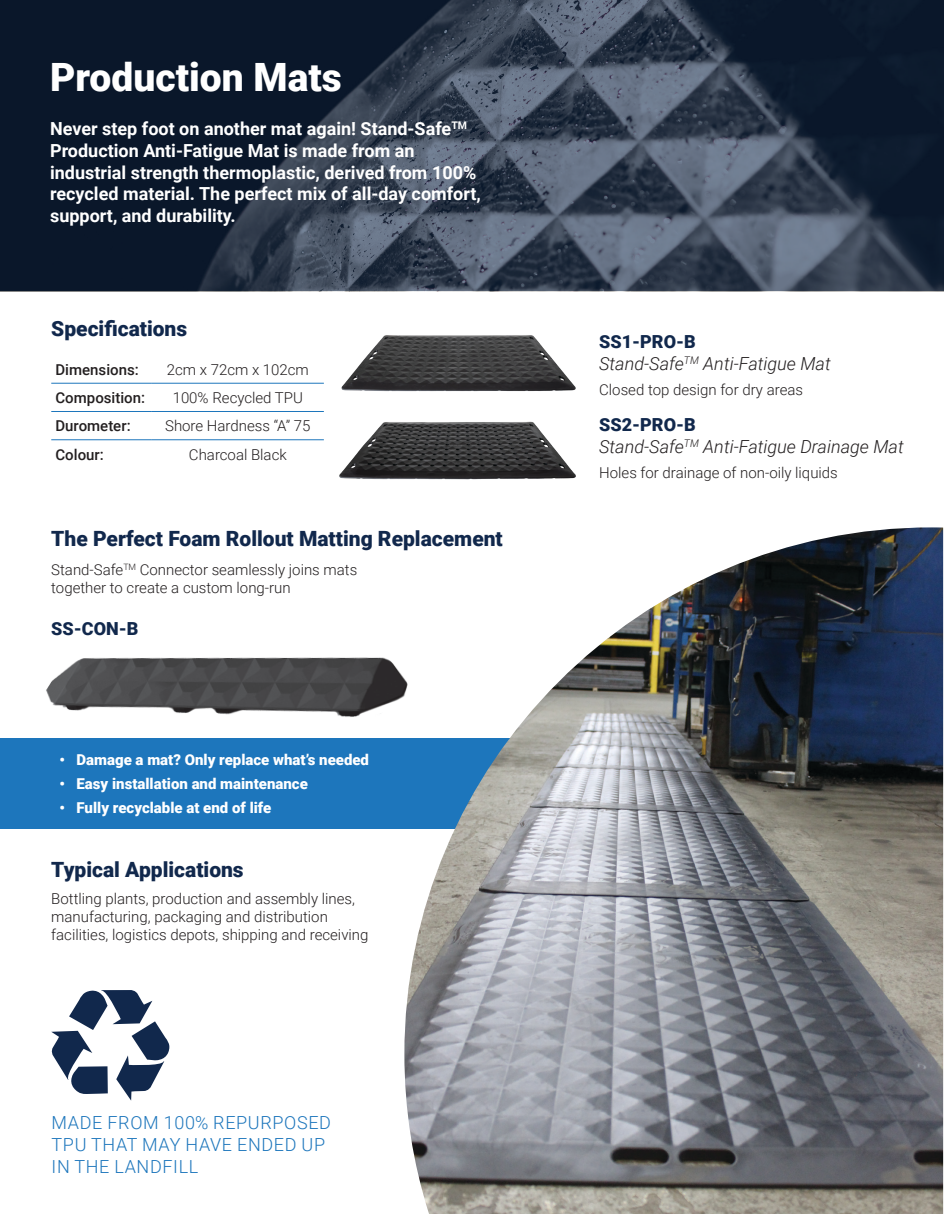
<style>
.page{position:relative;width:944px;height:1214px;background:#fff}
.page>*{position:absolute;margin:0;border:0;box-sizing:border-box;transform-origin:0 0}
.t1{font:900 39px "Roboto";color:#fff}
.t2{font:900 21px "Roboto";color:#11284c}
.t3{font:700 18px/21.6px "Roboto";color:#fff}
.t4{font:italic 300 18px "Roboto";color:#231f20}
.t5{font:300 18px/21.6px "Roboto";letter-spacing:.035em;color:#1d76bc}
.t6{font:900 18px "Roboto";color:#11284c}
.t7{font:300 15px/18px "Roboto";color:#231f20}
.t8{font:900 15px "Roboto";color:#fff}
.t9{font:500 15px "Roboto";color:#231f20}
</style>
<div class="page">
<div style="left:0;top:738px;width:600px;height:91px;background:#1d76bc"></div>
<img style="left:46px;top:657px;width:358px;height:60px">
<img style="left:339px;top:421px;width:237px;height:59px">
<img style="left:341px;top:335px;width:235px;height:57px">
<img style="left:0;top:0;width:944px;height:291px">
<hr style="left:51px;top:383px;width:101px;height:1px;background:#1d76bc">
<hr style="left:152px;top:383px;width:172px;height:1px;background:#1d76bc">
<hr style="left:51px;top:411px;width:101px;height:1px;background:#1d76bc">
<hr style="left:152px;top:411px;width:172px;height:1px;background:#1d76bc">
<hr style="left:51px;top:439px;width:101px;height:1px;background:#1d76bc">
<hr style="left:152px;top:439px;width:172px;height:1px;background:#1d76bc">
<svg style="left:51px;top:990px;width:119px;height:110px"></svg>
<img style="left:404px;top:527px;width:539px;height:687px">
<p class="t1" style="left:50px;top:50px;width:293px">Production Mats</p>
<p class="t3" style="left:50px;top:117px;width:432px">Never step foot on another mat again! Stand-Safe<sup>TM </sup>Production Anti-Fatigue Mat is made from an industrial strength thermoplastic, derived from 100% recycled material. The perfect mix of all-day comfort, support, and durability.</p>
<p class="t2" style="left:51px;top:314px;width:137px">Specifications</p>
<p class="t9" style="left:55px;top:359px;width:85px">Dimensions:</p>
<p class="t7" style="left:167px;top:360px;width:144px">2cm x 72cm x 102cm</p>
<p class="t9" style="left:55px;top:387px;width:91px">Composition:</p>
<p class="t7" style="left:173px;top:388px;width:132px">100% Recycled TPU</p>
<p class="t9" style="left:55px;top:415px;width:77px">Durometer:</p>
<p class="t7" style="left:165px;top:416px;width:147px">Shore Hardness “A” 75</p>
<p class="t9" style="left:55px;top:444px;width:50px">Colour:</p>
<p class="t7" style="left:189px;top:444px;width:99px">Charcoal Black</p>
<p class="t2" style="left:51px;top:523px;width:453px">The Perfect Foam Rollout Matting Replacement</p>
<p class="t7" style="left:51px;top:560px;width:307px">Stand-Safe<sup>TM</sup> Connector seamlessly joins mats together to create a custom long-run</p>
<p class="t6" style="left:51px;top:616px;width:89px">SS-CON-B</p>
<p class="t8" style="left:60px;top:749px;width:311px">• Damage a mat? Only replace what’s needed</p>
<p class="t8" style="left:60px;top:773px;width:250px">• Easy installation and maintenance</p>
<p class="t8" style="left:60px;top:797px;width:213px">• Fully recyclable at end of life</p>
<p class="t2" style="left:51px;top:854px;width:194px">Typical Applications</p>
<p class="t7" style="left:51px;top:889px;width:319px">Bottling plants, production and assembly lines, manufacturing, packaging and distribution facilities, logistics depots, shipping and receiving</p>
<p class="t5" style="left:52px;top:1111px;width:281px">MADE FROM 100% REPURPOSED<br>TPU THAT MAY HAVE ENDED UP<br>IN THE LANDFILL</p>
<p class="t6" style="left:599px;top:329px;width:98px">SS1-PRO-B</p>
<p class="t4" style="left:599px;top:351px;width:233px">Stand-Safe<sup>TM</sup> Anti-Fatigue Mat</p>
<p class="t7" style="left:599px;top:380px;width:205px">Closed top design for dry areas</p>
<p class="t6" style="left:599px;top:412px;width:98px">SS2-PRO-B</p>
<p class="t4" style="left:599px;top:434px;width:306px">Stand-Safe<sup>TM</sup> Anti-Fatigue Drainage Mat</p>
<p class="t7" style="left:599px;top:462px;width:240px">Holes for drainage of non-oily liquids</p>
</div>
